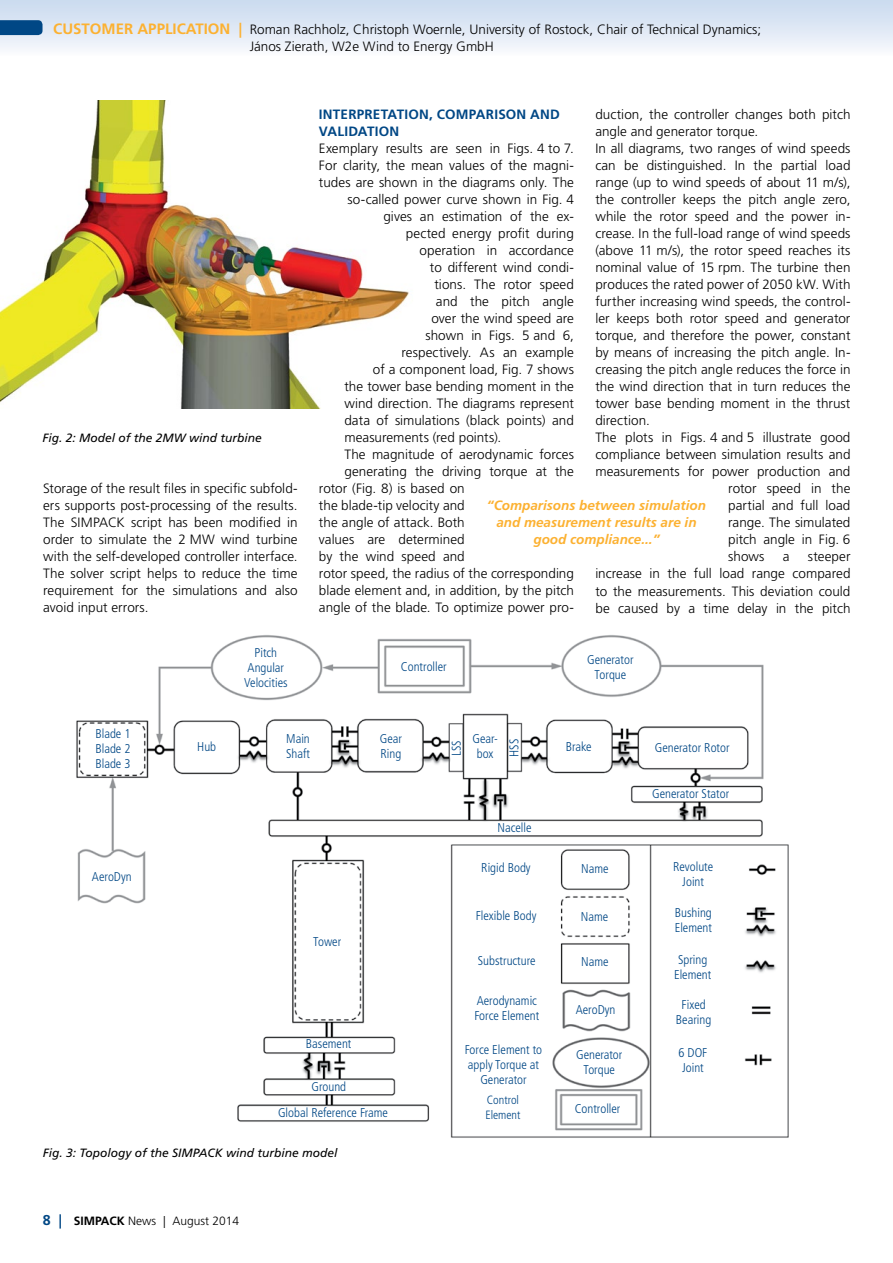
<style>
.page{position:relative;width:893px;height:1263px;background:#fff}
.page>*{position:absolute;margin:0;border:0;box-sizing:border-box;transform-origin:0 0}
.t1{font:300 13.5px/17px "Frutiger LT";color:#000;text-align:justify}
.t2{font:italic 700 13.5px/17px "Frutiger LT";color:#fcb131;text-align:center}
.t3{font:700 13.5px/17px "Frutiger LT";letter-spacing:.015em;color:#004785}
.t4{font:300 condensed 12.75px/15px "Frutiger LT";color:#004785;text-align:center}
.t5{font:italic 12px "Frutiger LT";color:#000}
.t6{font:300 12px "Frutiger LT";color:#000}
.t7{font:300 condensed 12px/15px "Frutiger LT";color:#004785}
.s1{font-weight:700;font-size:15px;color:#fcb131}
.s2{font-weight:700;font-size:14.25px;color:#004785}
.s3{font-weight:700}
</style>
<div class="page">
<img style="left:0;top:102px;width:409px;height:306px">
<div style="left:0;top:0;width:893px;height:102px;background:linear-gradient(to bottom,#d1def1,#fff)"></div>
<img style="left:76px;top:635px;width:713px;height:503px">
<svg style="left:0;top:20px;width:43px;height:15px"></svg>
<p class="t1" style="left:250px;top:21px;width:513px;text-indent:-196px"><span class="s1">CUSTOMER APPLICATION |</span> Roman Rachholz, Christoph Woernle, University of Rostock, Chair of Technical Dynamics;<br>János Zierath, W2e Wind to Energy GmbH</p>
<p class="t5" style="left:42px;top:431px;width:221px">Fig. 2: Model of the 2MW wind turbine</p>
<p class="t1" style="left:43px;top:480px;width:256px">Storage of the result files in specific subfold&shy;ers supports post-processing of the results.<br>The SIMPACK script has been modified in order to simulate the 2 MW wind turbine with the self-developed controller interface.<br>The solver script helps to reduce the time requirement for the simulations and also avoid input errors.</p>
<p class="t4" style="left:244px;top:645px;width:45px">Pitch<br>Angular<br>Velocities</p>
<p class="t1" style="left:595px;top:106px;width:257px">duction, the controller changes both pitch</p>
<p class="t1" style="left:595px;top:123px;width:164px">angle and generator torque.</p>
<p class="t1" style="left:595px;top:140px;width:257px">In all diagrams, two ranges of wind speeds</p>
<p class="t1" style="left:595px;top:157px;width:257px">can be distinguished. In the partial load</p>
<p class="t1" style="left:595px;top:174px;width:257px">range (up to wind speeds of about 11 m/s),</p>
<p class="t1" style="left:595px;top:191px;width:257px">the controller keeps the pitch angle zero,</p>
<p class="t1" style="left:595px;top:208px;width:257px">while the rotor speed and the power in-</p>
<p class="t1" style="left:595px;top:225px;width:257px">crease. In the full-load range of wind speeds</p>
<p class="t1" style="left:595px;top:242px;width:257px">(above 11 m/s), the rotor speed reaches its</p>
<p class="t1" style="left:595px;top:259px;width:257px">nominal value of 15 rpm. The turbine then</p>
<p class="t1" style="left:595px;top:276px;width:257px">produces the rated power of 2050 kW. With</p>
<p class="t1" style="left:595px;top:293px;width:257px">further increasing wind speeds, the control-</p>
<p class="t1" style="left:595px;top:310px;width:257px">ler keeps both rotor speed and generator</p>
<p class="t1" style="left:595px;top:327px;width:257px">torque, and therefore the power, constant</p>
<p class="t1" style="left:595px;top:344px;width:257px">by means of increasing the pitch angle. In-</p>
<p class="t1" style="left:595px;top:361px;width:257px">creasing the pitch angle reduces the force in</p>
<p class="t1" style="left:595px;top:378px;width:257px">the wind direction that in turn reduces the</p>
<p class="t1" style="left:595px;top:395px;width:257px">tower base bending moment in the thrust</p>
<p class="t1" style="left:595px;top:412px;width:56px">direction.</p>
<p class="t1" style="left:595px;top:429px;width:257px">The plots in Figs. 4 and 5 illustrate good</p>
<p class="t1" style="left:595px;top:446px;width:257px">compliance between simulation results and</p>
<p class="t1" style="left:595px;top:463px;width:257px">measurements for power production and</p>
<p class="t1" style="left:728px;top:480px;width:124px">rotor speed in the</p>
<p class="t1" style="left:728px;top:497px;width:124px">partial and full load</p>
<p class="t1" style="left:728px;top:514px;width:124px">range. The simulated</p>
<p class="t1" style="left:728px;top:531px;width:124px">pitch angle in Fig. 6</p>
<p class="t1" style="left:728px;top:548px;width:38px">shows</p>
<p class="t1" style="left:783px;top:548px;width:8px">a</p>
<p class="t3" style="left:319px;top:106px;width:242px">INTERPRETATION, COMPARISON AND<br>VALIDATION</p>
<p class="t1" style="left:319px;top:140px;width:256px">Exemplary results are seen in Figs. 4 to 7.</p>
<p class="t1" style="left:319px;top:157px;width:257px">For clarity, the mean values of the magni-</p>
<p class="t1" style="left:319px;top:174px;width:257px">tudes are shown in the diagrams only. The</p>
<p class="t1" style="left:347px;top:191px;width:228px">so-called power curve shown in Fig. 4</p>
<p class="t1" style="left:383px;top:208px;width:192px">gives an estimation of the ex-</p>
<p class="t1" style="left:406px;top:225px;width:169px">pected energy profit during</p>
<p class="t1" style="left:419px;top:242px;width:156px">operation in accordance</p>
<p class="t1" style="left:430px;top:259px;width:146px">to different wind condi-</p>
<p class="t1" style="left:434px;top:276px;width:141px">tions. The rotor speed</p>
<p class="t1" style="left:436px;top:293px;width:140px">and the pitch angle</p>
<p class="t1" style="left:431px;top:310px;width:144px">over the wind speed are</p>
<p class="t1" style="left:425px;top:327px;width:150px">shown in Figs. 5 and 6,</p>
<p class="t1" style="left:401px;top:344px;width:174px">respectively. As an example</p>
<p class="t1" style="left:373px;top:361px;width:202px">of a component load, Fig. 7 shows</p>
<p class="t1" style="left:344px;top:378px;width:231px">the tower base bending moment in the</p>
<p class="t1" style="left:344px;top:395px;width:231px">wind direction. The diagrams represent</p>
<p class="t1" style="left:344px;top:412px;width:231px">data of simulations (black points) and</p>
<p class="t1" style="left:344px;top:429px;width:158px">measurements (red points).</p>
<p class="t1" style="left:344px;top:446px;width:231px">The magnitude of aerodynamic forces</p>
<p class="t1" style="left:344px;top:463px;width:231px">generating the driving torque at the</p>
<p class="t1" style="left:319px;top:480px;width:147px">rotor (Fig. 8) is based on</p>
<p class="t1" style="left:319px;top:497px;width:147px">the blade-tip velocity and</p>
<p class="t1" style="left:319px;top:514px;width:147px">the angle of attack. Both</p>
<p class="t1" style="left:319px;top:531px;width:147px">values are determined</p>
<p class="t1" style="left:319px;top:548px;width:147px">by the wind speed and</p>
<p class="t1" style="left:319px;top:565px;width:256px">rotor speed, the radius of the corresponding</p>
<p class="t1" style="left:319px;top:582px;width:256px">blade element and, in addition, by the pitch</p>
<p class="t1" style="left:319px;top:599px;width:257px">angle of the blade. To optimize power pro-</p>
<p class="t2" style="left:487px;top:497px;width:221px">“Comparisons between simulation and measurement results are in good compliance...”</p>
<p class="t1" style="left:595px;top:548px;width:257px;text-indent:213px">steeper increase in the full load range compared to the measurements. This deviation could be caused by a time delay in the pitch</p>
<p class="t4" style="left:401px;top:659px;width:47px">Controller</p>
<p class="t4" style="left:587px;top:652px;width:48px">Generator<br>Torque</p>
<p class="t4" style="left:95px;top:726px;width:37px;text-align:justify">Blade 1<br>Blade 2<br>Blade 3</p>
<p class="t4" style="left:92px;top:869px;width:41px">AeroDyn</p>
<p class="t4" style="left:197px;top:739px;width:20px">Hub</p>
<p class="t4" style="left:286px;top:731px;width:25px;text-align:left">Main<br>Shaft</p>
<p class="t4" style="left:380px;top:731px;width:24px;text-align:left">Gear<br>Ring</p>
<p class="t4" style="left:472px;top:731px;width:27px">Gear&shy;box</p>
<p class="t4" style="left:566px;top:739px;width:27px">Brake</p>
<p class="t4" style="left:655px;top:740px;width:76px">Generator Rotor</p>
<p class="t4" style="left:652px;top:787px;width:79px">Generator Stator</p>
<p class="t4" style="left:449px;top:756px;width:17px;rotate:-90deg">LSS</p>
<p class="t4" style="left:507px;top:757px;width:19px;rotate:-90deg">HSS</p>
<p class="t4" style="left:313px;top:934px;width:30px">Tower</p>
<p class="t4" style="left:306px;top:1037px;width:47px">Basement</p>
<p class="t4" style="left:278px;top:1073px;width:111px;line-height:26.1px;text-align:left;text-indent:33px">Ground<br>Global Reference Frame</p>
<p class="t4" style="left:497px;top:820px;width:36px">Nacelle</p>
<p class="t4" style="left:481px;top:860px;width:51px">Rigid Body</p>
<p class="t4" style="left:476px;top:908px;width:62px">Flexible Body</p>
<p class="t4" style="left:478px;top:953px;width:59px">Substructure</p>
<p class="t4" style="left:474px;top:993px;width:66px;text-align:left">Aerodynamic<br>Force Element</p>
<p class="t4" style="left:465px;top:1042px;width:79px">Force Element to apply Torque at<br>Generator</p>
<p class="t7" style="left:485px;top:1092px;width:37px">Control<br>Element</p>
<p class="t4" style="left:581px;top:861px;width:29px">Name</p>
<p class="t4" style="left:581px;top:909px;width:29px">Name</p>
<p class="t4" style="left:581px;top:954px;width:29px">Name</p>
<p class="t4" style="left:576px;top:1002px;width:41px">AeroDyn</p>
<p class="t4" style="left:576px;top:1047px;width:48px">Generator<br>Torque</p>
<p class="t4" style="left:575px;top:1101px;width:47px">Controller</p>
<p class="t4" style="left:673px;top:859px;width:42px">Revolute<br>Joint</p>
<p class="t4" style="left:675px;top:905px;width:39px;text-align:left">Bushing<br>Element</p>
<p class="t4" style="left:674px;top:952px;width:39px">Spring<br>Element</p>
<p class="t4" style="left:676px;top:997px;width:37px">Fixed<br>Bearing</p>
<p class="t4" style="left:678px;top:1045px;width:31px;text-align:left">6 DOF<br>Joint</p>
<p class="t5" style="left:43px;top:1145px;width:296px">Fig. 3: Topology of the SIMPACK wind turbine model</p>
<p class="t6" style="left:43px;top:1214px;width:198px"><span class="s2">8 |</span> <span class="s3">SIMPACK</span> News | August 2014</p>
</div>
